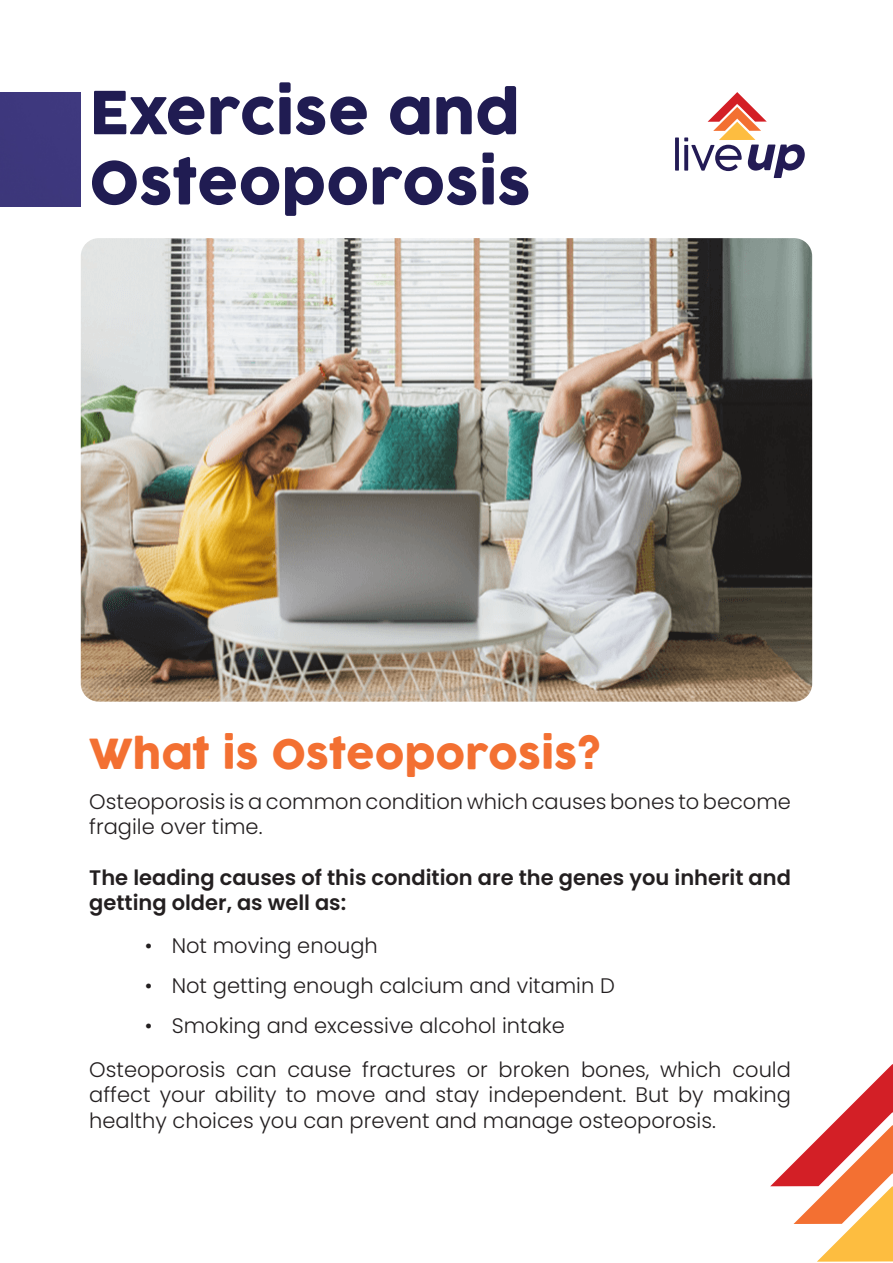
<style>
.page{position:relative;width:893px;height:1263px;background:#fff}
.page>*{position:absolute;margin:0;border:0;box-sizing:border-box;transform-origin:0 0}
.t1{font:58.5px "Cocogoose";color:#201c52}
.t2{font:40.5px "Cocogoose";color:#f37032}
.t3{font:300 21px/25.2px "Poppins";color:#231f20}
.t4{font:600 21px/25.2px "Poppins";color:#231f20}
</style>
<div class="page">
<img style="left:81px;top:238px;width:731px;height:464px">
<svg style="left:675px;top:92px;width:130px;height:86px"></svg>
<svg style="left:770px;top:1064px;width:123px;height:198px"></svg>
<div style="left:0;top:92px;width:81px;height:114px;background:#3d377d"></div>
<p class="t1" style="left:89px;top:72px;width:432px">Exercise and</p>
<p class="t1" style="left:89px;top:142px;width:443px">Osteoporosis</p>
<p class="t2" style="left:89px;top:726px;width:513px">What is Osteoporosis?</p>
<p class="t3" style="left:89px;top:789px;width:703px">Osteoporosis is a common condition which causes bones to become fragile over time.</p>
<p class="t4" style="left:89px;top:865px;width:703px">The leading causes of this condition are the genes you inherit and getting older, as well as:</p>
<p class="t3" style="left:145px;top:933px;width:235px">• Not moving enough</p>
<p class="t3" style="left:145px;top:973px;width:472px">• Not getting enough calcium and vitamin D</p>
<p class="t3" style="left:145px;top:1013px;width:422px">• Smoking and excessive alcohol intake</p>
<p class="t3" style="left:89px;top:1057px;width:703px;text-align:justify">Osteoporosis can cause fractures or broken bones, which could affect your ability to move and stay independent. But by making healthy choices you can prevent and manage osteoporosis.</p>
</div>
